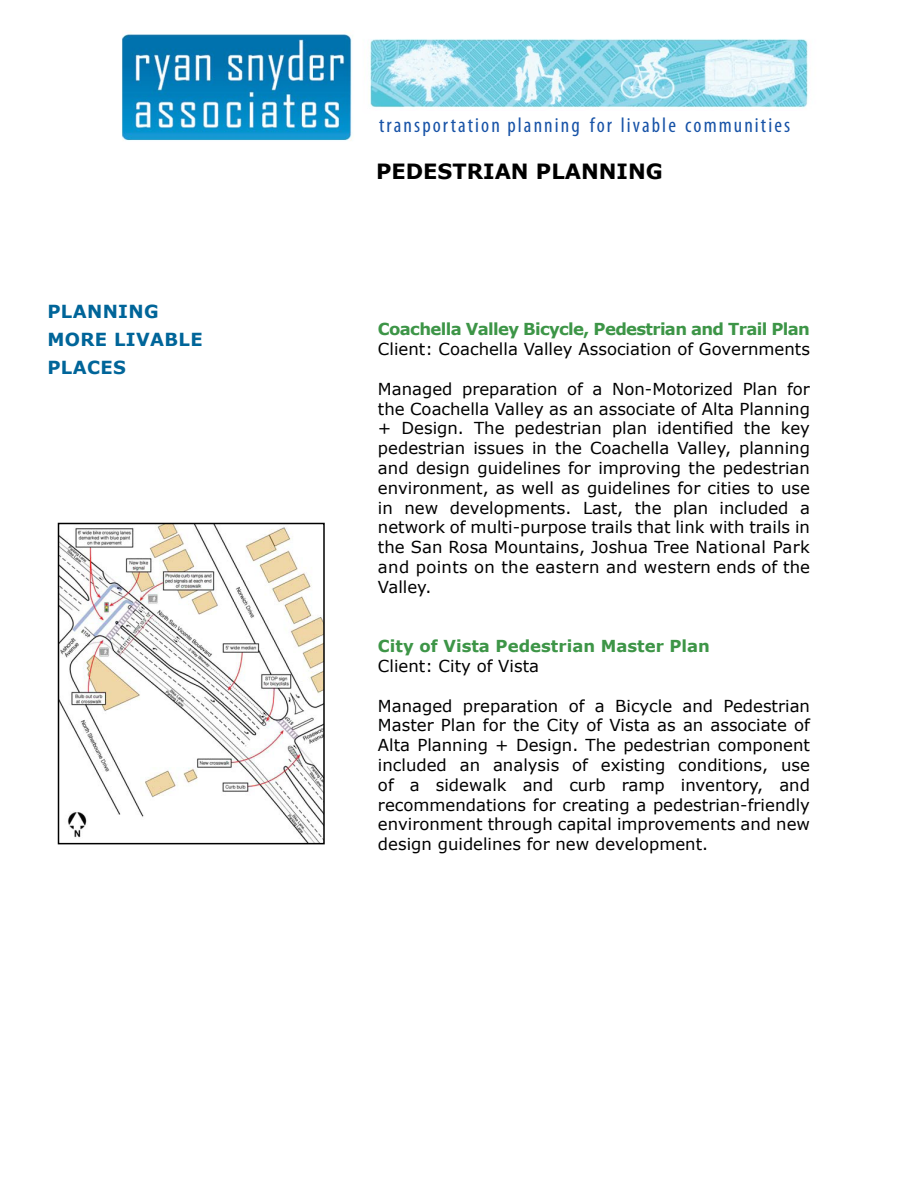
<style>
.page{position:relative;width:918px;height:1188px;background:#fff}
.page>*{position:absolute;margin:0;border:0;box-sizing:border-box;transform-origin:0 0}
.t1{font:condensed 21px "Myriad Pro";letter-spacing:.1em;color:#1853a7}
.t2{font:700 21px "Verdana";color:#000}
.t3{font:700 18px/27.6px "Verdana";letter-spacing:.02em;color:#006599}
.t4{font:16.5px/19.8px "Verdana";color:#000;text-align:justify}
.t5{font:700 16.5px "Verdana";letter-spacing:-.04em;color:#3d9547}
.t6{font:700 16.5px "Verdana";color:#3d9547}
</style>
<div class="page">
<img style="left:61px;top:526px;width:261px;height:315px">
<div style="left:58px;top:523px;width:267px;height:321px;border:2px solid #000"></div>
<img style="left:122px;top:32px;width:687px;height:109px">
<div style="left:371px;top:111px;width:461px;height:31px;background:#fff"></div>
<p class="t3" style="left:47px;top:298px;width:157px">PLANNING<br>MORE LIVABLE<br>PLACES</p>
<p class="t1" style="left:379px;top:113px;width:412px">transportation planning for livable communities</p>
<p class="t1" style="left:378px;top:116px;width:412px">transportation planning for livable communities</p>
<p class="t2" style="left:376px;top:158px;width:288px">PEDESTRIAN PLANNING</p>
<p class="t5" style="left:378px;top:319px;width:434px">Coachella Valley Bicycle, Pedestrian and Trail Plan</p>
<p class="t4" style="left:378px;top:339px;width:434px">Client: Coachella Valley Association of Governments</p>
<p class="t4" style="left:378px;top:379px;width:434px">Managed preparation of a Non-Motorized Plan for the Coachella Valley as an associate of Alta Planning + Design. The pedestrian plan identified the key pedestrian issues in the Coachella Valley, planning and design guidelines for improving the pedestrian environment, as well as guidelines for cities to use in new developments. Last, the plan included a network of multi-purpose trails that link with trails in the San Rosa Mountains, Joshua Tree National Park and points on the eastern and western ends of the Valley.</p>
<p class="t6" style="left:378px;top:635px;width:334px">City of Vista Pedestrian Master Plan</p>
<p class="t4" style="left:378px;top:656px;width:163px">Client: City of Vista</p>
<p class="t4" style="left:378px;top:696px;width:434px">Managed preparation of a Bicycle and Pedestrian Master Plan for the City of Vista as an associate of Alta Planning + Design. The pedestrian component included an analysis of existing conditions, use of a sidewalk and curb ramp inventory, and recommendations for creating a pedestrian-friendly environment through capital improvements and new design guidelines for new development.</p>
</div>
